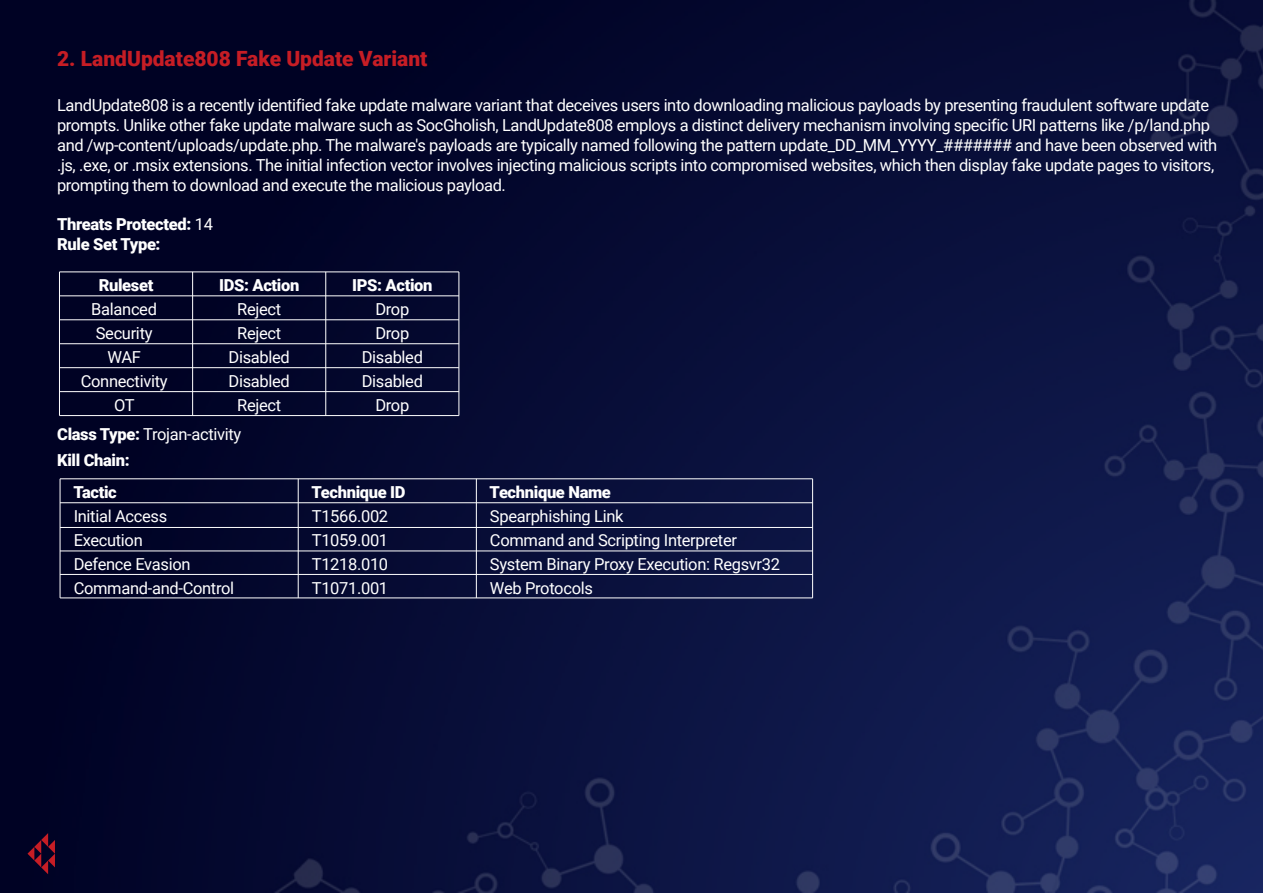
<style>
.page{position:relative;width:1263px;height:893px;background:#fff}
.page>*{position:absolute;margin:0;border:0;box-sizing:border-box;transform-origin:0 0}
.t1{font:900 21px "Roboto";color:#c61d25}
.t2{font:16.5px/24px "Roboto";letter-spacing:-.025em;color:#fff;text-align:center}
.t3{font:900 16.5px/19.8px "Roboto";letter-spacing:-.02em;color:#fff}
.s1{font-weight:400}
</style>
<div class="page">
<img style="left:0;top:0;width:1263px;height:893px">
<svg style="left:28px;top:833px;width:27px;height:41px"></svg>
<hr style="left:59px;top:272px;width:400px;height:1px;background:#fff">
<hr style="left:59px;top:295px;width:400px;height:1px;background:#fff">
<hr style="left:59px;top:319px;width:400px;height:1px;background:#fff">
<hr style="left:59px;top:343px;width:400px;height:1px;background:#fff">
<hr style="left:59px;top:367px;width:400px;height:1px;background:#fff">
<hr style="left:59px;top:391px;width:400px;height:1px;background:#fff">
<hr style="left:59px;top:415px;width:400px;height:1px;background:#fff">
<hr style="left:59px;top:272px;width:1px;height:144px;background:#fff">
<hr style="left:192px;top:272px;width:1px;height:144px;background:#fff">
<hr style="left:325px;top:272px;width:1px;height:144px;background:#fff">
<hr style="left:458px;top:272px;width:1px;height:144px;background:#fff">
<hr style="left:60px;top:478px;width:753px;height:1px;background:#fff">
<hr style="left:60px;top:502px;width:753px;height:1px;background:#fff">
<hr style="left:60px;top:527px;width:753px;height:1px;background:#fff">
<hr style="left:60px;top:551px;width:753px;height:1px;background:#fff">
<hr style="left:60px;top:574px;width:753px;height:1px;background:#fff">
<hr style="left:60px;top:597px;width:753px;height:1px;background:#fff">
<hr style="left:60px;top:479px;width:1px;height:119px;background:#fff">
<hr style="left:298px;top:479px;width:1px;height:119px;background:#fff">
<hr style="left:476px;top:479px;width:1px;height:119px;background:#fff">
<hr style="left:812px;top:479px;width:1px;height:119px;background:#fff">
<p class="t1" style="left:57px;top:44px;width:372px">2. LandUpdate808 Fake Update Variant</p>
<p class="t2" style="left:57px;top:95px;width:1161px;line-height:19.8px;text-align:left">LandUpdate808 is a recently identified fake update malware variant that deceives users into downloading malicious payloads by presenting fraudulent software update prompts. Unlike other fake update malware such as SocGholish, LandUpdate808 employs a distinct delivery mechanism involving specific URI patterns like /p/land.php and /wp-content/uploads/update.php. The malware's payloads are typically named following the pattern update_DD_MM_YYYY_####### and have been observed with .js, .exe, or .msix extensions. The initial infection vector involves injecting malicious scripts into compromised websites, which then display fake update pages to visitors, prompting them to download and execute the malicious payload.</p>
<p class="t3" style="left:57px;top:214px;width:157px">Threats Protected: <span class="s1">14<br></span>Rule Set Type:</p>
<p class="t3" style="left:99px;top:274px;width:56px">Ruleset</p>
<p class="t2" style="left:81px;top:296px;width:88px">Balanced<br>Security<br>WAF<br>Connectivity<br>OT</p>
<p class="t3" style="left:219px;top:274px;width:82px">IDS: Action</p>
<p class="t2" style="left:229px;top:296px;width:63px">Reject<br>Reject<br>Disabled<br>Disabled<br>Reject</p>
<p class="t3" style="left:352px;top:274px;width:82px">IPS: Action</p>
<p class="t2" style="left:362px;top:296px;width:63px">Drop<br>Drop<br>Disabled<br>Disabled<br>Drop</p>
<p class="t3" style="left:57px;top:420px;width:186px;line-height:26.4px">Class Type: <span class="s1">Trojan-activity<br></span>Kill Chain:</p>
<p class="t3" style="left:73px;top:481px;width:45px">Tactic</p>
<p class="t3" style="left:311px;top:481px;width:96px">Technique ID</p>
<p class="t3" style="left:490px;top:481px;width:123px">Technique Name</p>
<p class="t2" style="left:74px;top:503px;width:162px;text-align:left">Initial Access<br>Execution<br>Defence Evasion<br>Command-and-Control</p>
<p class="t2" style="left:490px;top:503px;width:292px;text-align:left">Spearphishing Link<br>Command and Scripting Interpreter<br>System Binary Proxy Execution: Regsvr32<br>Web Protocols</p>
<p class="t2" style="left:312px;top:503px;width:78px;text-align:justify">T1566.002<br>T1059.001<br>T1218.010<br>T1071.001</p>
</div>
